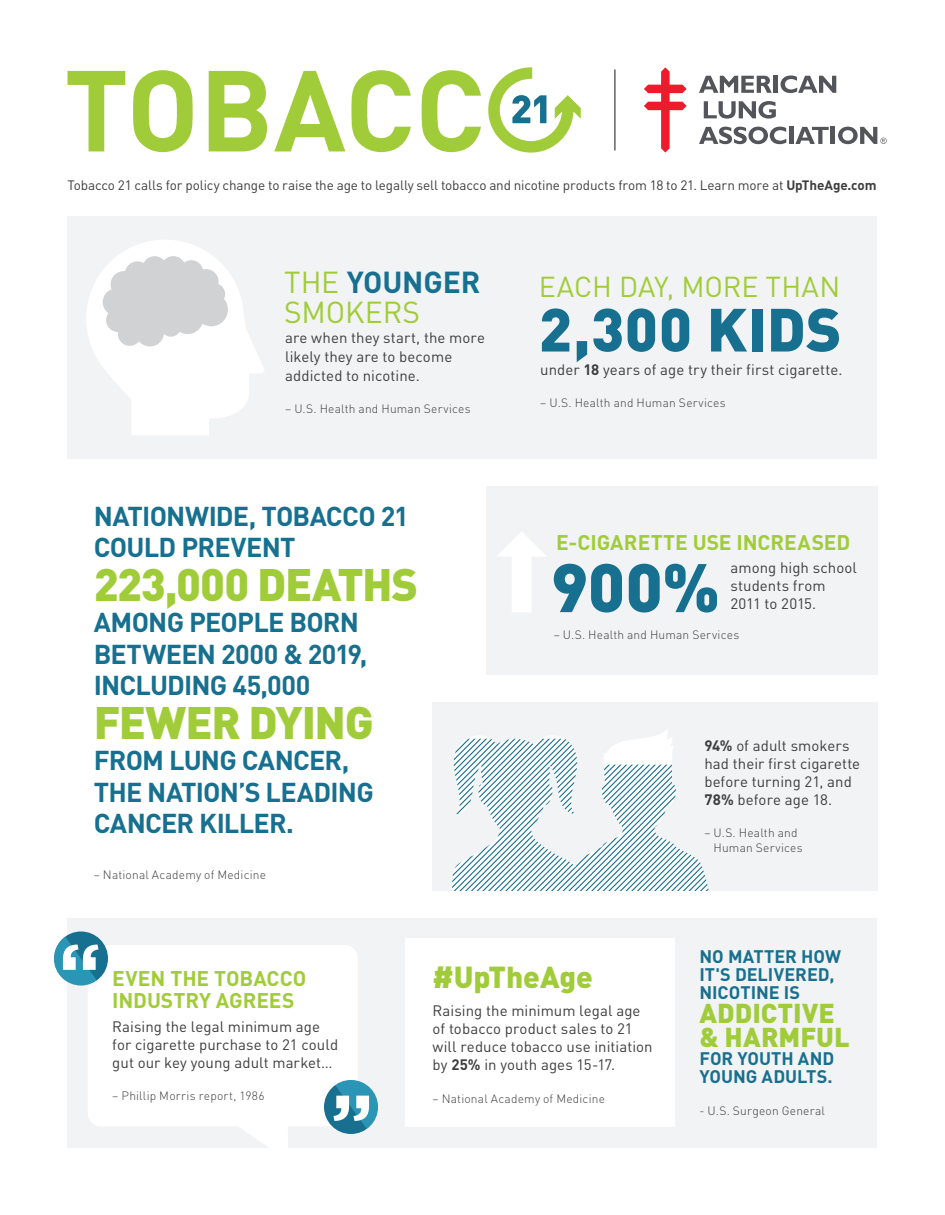
<style>
.page{position:relative;width:945px;height:1215px;background:#fff}
.page>*{position:absolute;margin:0;border:0;box-sizing:border-box;transform-origin:0 0}
.t1{font:900 67.5px "DIN";color:#17708f}
.t2{font:900 60px "DIN";letter-spacing:.01em;color:#17708f}
.t3{font:900 45px "DIN";letter-spacing:-.03em;color:#a1cc3a}
.t4{font:30px/30px "DIN";color:#a1cc3a}
.t5{font:900 30px "DIN";letter-spacing:-.005em;color:#a1cc3a}
.t6{font:28.5px "DIN";letter-spacing:.01em;color:#a1cc3a}
.t7{font:700 27px/31.5px "DIN";letter-spacing:-.03em;color:#17708f}
.t8{font:900 27px/24px "DIN";color:#a1cc3a}
.t9{font:700 21px/22.5px "DIN";letter-spacing:-.005em;color:#a1cc3a}
.t10{font:700 18px/18px "DIN";color:#17708f}
.t11{font:15px/18px "DIN";letter-spacing:.005em;color:#3e3e3f}
.t12{font:13.5px "DIN";letter-spacing:-.01em;color:#3e3e3f}
.t13{font:300 12px/14.4px "DIN";letter-spacing:.015em;color:#3e3e3f}
.s1{font-weight:700}
.s2{font-weight:700;color:#17708f}
</style>
<div class="page">
<div style="left:68px;top:216px;width:810px;height:243px;background:#f2f3f4"></div>
<div style="left:68px;top:918px;width:810px;height:230px;background:#f2f3f4"></div>
<svg style="left:88px;top:945px;width:270px;height:203px;fill:#fff"></svg>
<div style="left:486px;top:486px;width:392px;height:189px;background:#f2f3f4"></div>
<div style="left:432px;top:702px;width:446px;height:189px;background:#f2f3f4"></div>
<svg style="left:87px;top:240px;width:177px;height:195px"></svg>
<svg style="left:452px;top:730px;width:257px;height:161px"></svg>
<div style="left:405px;top:938px;width:270px;height:189px;background:#fff"></div>
<div style="left:324px;top:1080px;width:54px;height:54px;background:#17708f;border-radius:50%"></div>
<svg style="left:333px;top:1080px;width:45px;height:49px"></svg>
<div style="left:54px;top:932px;width:54px;height:54px;background:#17708f;border-radius:50%"></div>
<svg style="left:54px;top:937px;width:45px;height:49px"></svg>
<svg style="left:498px;top:532px;width:48px;height:80px"></svg>
<svg style="left:68px;top:71px;width:57px;height:80px"></svg>
<svg style="left:133px;top:70px;width:60px;height:82px"></svg>
<svg style="left:209px;top:71px;width:58px;height:80px"></svg>
<svg style="left:274px;top:71px;width:71px;height:80px"></svg>
<svg style="left:351px;top:70px;width:60px;height:82px"></svg>
<svg style="left:421px;top:70px;width:60px;height:82px"></svg>
<svg style="left:488px;top:67px;width:93px;height:86px"></svg>
<svg style="left:699px;top:76px;width:73px;height:17px"></svg>
<div style="left:773px;top:76px;width:5px;height:17px;background:#54555a"></div>
<svg style="left:781px;top:75px;width:55px;height:18px"></svg>
<svg style="left:704px;top:101px;width:72px;height:18px"></svg>
<svg style="left:699px;top:127px;width:87px;height:17px"></svg>
<div style="left:789px;top:127px;width:5px;height:17px;background:#54555a"></div>
<svg style="left:795px;top:127px;width:34px;height:17px"></svg>
<hr style="left:831px;top:127px;width:4px;height:17px;background:#54555a">
<svg style="left:838px;top:127px;width:49px;height:17px"></svg>
<svg style="left:644px;top:67px;width:43px;height:86px"></svg>
<hr style="left:614px;top:70px;width:2px;height:80px;background:#58585a">
<p class="t12" style="left:68px;top:177px;width:811px">Tobacco 21 calls for policy change to raise the age to legally sell tobacco and nicotine products from 18 to 21. Learn more at <span class="s1">UpTheAge.com</span></p>
<h3 class="t4" style="left:284px;top:266px;width:198px">THE <span class="s2">YOUNGER<br></span>SMOKERS</h3>
<p class="t11" style="left:285px;top:328px;width:201px;line-height:18.6px">are when they start, the more likely they are to become addicted to nicotine.</p>
<p class="t13" style="left:285px;top:401px;width:187px">– U.S. Health and Human Services</p>
<h3 class="t7" style="left:94px;top:499px;width:317px">NATIONWIDE, TOBACCO 21<br>COULD PREVENT</h3>
<h3 class="t3" style="left:94px;top:554px;width:326px">223,000 DEATHS</h3>
<h3 class="t7" style="left:94px;top:606px;width:275px">AMONG PEOPLE BORN<br>BETWEEN 2000 &amp; 2019,<br>INCLUDING 45,000</h3>
<h3 class="t3" style="left:94px;top:692px;width:282px">FEWER DYING</h3>
<h3 class="t7" style="left:94px;top:744px;width:282px">FROM LUNG CANCER,<br>THE NATION’S LEADING<br>CANCER KILLER.</h3>
<p class="t13" style="left:94px;top:867px;width:174px">– National Academy of Medicine</p>
<h3 class="t6" style="left:539px;top:269px;width:303px">EACH DAY, MORE THAN</h3>
<h2 class="t2" style="left:539px;top:290px;width:304px">2,300 KIDS</h2>
<p class="t11" style="left:540px;top:360px;width:304px">under <span class="s1">18</span> years of age try their first cigarette.</p>
<p class="t13" style="left:540px;top:396px;width:187px">– U.S. Health and Human Services</p>
<h3 class="t9" style="left:556px;top:530px;width:296px">E-CIGARETTE USE INCREASED</h3>
<p class="t11" style="left:730px;top:559px;width:128px">among high school students from</p>
<h1 class="t1" style="left:551px;top:543px;width:171px">900%</h1>
<p class="t11" style="left:730px;top:595px;width:87px">2011 to 2015.</p>
<p class="t13" style="left:554px;top:628px;width:187px">– U.S. Health and Human Services</p>
<p class="t11" style="left:704px;top:736px;width:157px"><span class="s1">94%</span> of adult smokers had their first cigarette before turning 21, and<br><span class="s1">78%</span> before age 18.</p>
<p class="t13" style="left:714px;top:826px;width:91px;text-indent:-9px">– U.S. Health and<br>Human Services</p>
<h3 class="t9" style="left:112px;top:966px;width:196px">EVEN THE TOBACCO<br>INDUSTRY AGREES</h3>
<p class="t11" style="left:112px;top:1017px;width:227px">Raising the legal minimum age for cigarette purchase to 21 could gut our key young adult market…</p>
<p class="t13" style="left:112px;top:1089px;width:154px">– Phillip Morris report, 1986</p>
<h3 class="t5" style="left:433px;top:958px;width:162px">#UpTheAge</h3>
<p class="t11" style="left:433px;top:1002px;width:222px">Raising the minimum legal age of tobacco product sales to 21 will reduce tobacco use initiation by <span class="s1">25%</span> in youth ages 15-17.</p>
<p class="t13" style="left:433px;top:1091px;width:174px">– National Academy of Medicine</p>
<p class="t10" style="left:699px;top:946px;width:143px">NO MATTER HOW<br>IT'S DELIVERED,<br>NICOTINE IS</p>
<h3 class="t8" style="left:699px;top:999px;width:152px">ADDICTIVE &amp; HARMFUL</h3>
<p class="t10" style="left:699px;top:1048px;width:136px">FOR YOUTH AND<br>YOUNG ADULTS.</p>
<p class="t13" style="left:699px;top:1103px;width:127px">- U.S. Surgeon General</p>
</div>
